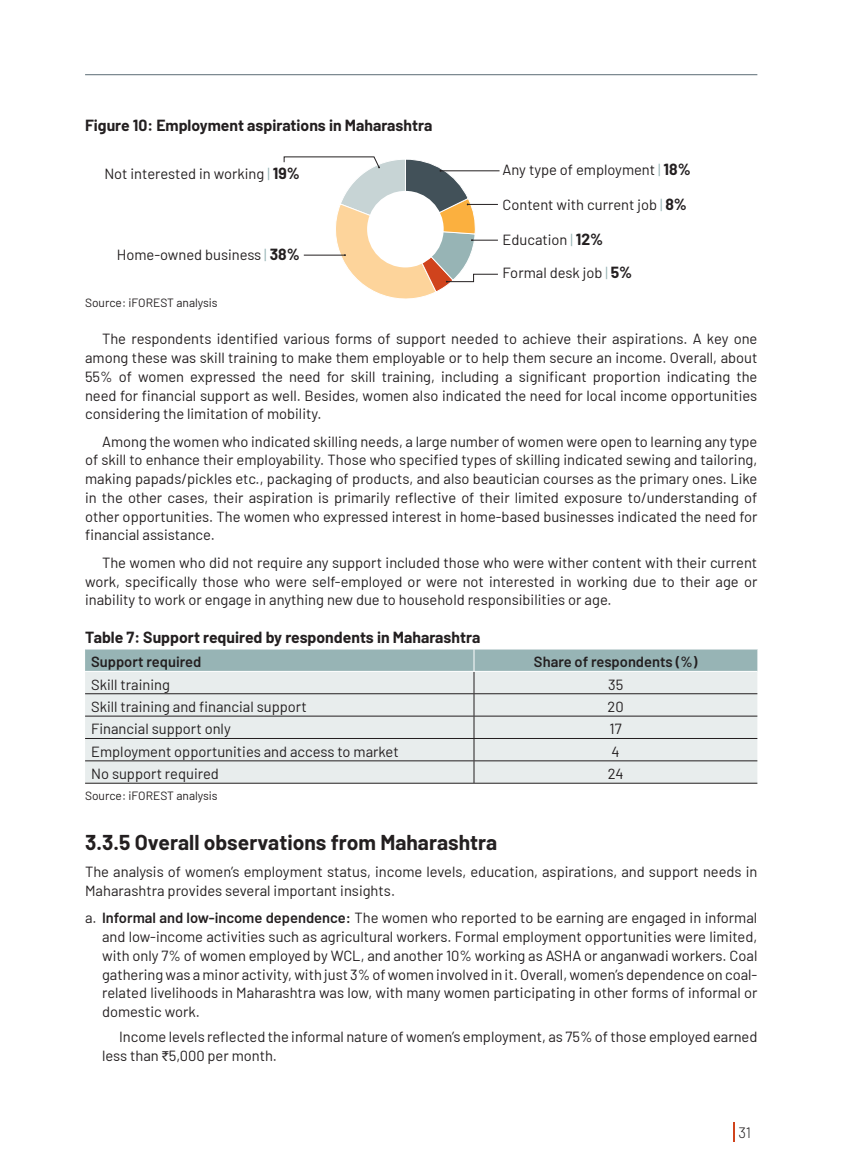
<style>
.page{position:relative;width:851px;height:1170px;background:#fff}
.page>*{position:absolute;margin:0;border:0;box-sizing:border-box;transform-origin:0 0}
.t1{font:700 21px "Barlow";color:#231f20}
.t2{font:700 15.75px "Barlow";color:#231f20}
.t3{font:300 15px "Barlow";color:#231f20}
.t4{font:14.7px/18.8px "Barlow";color:#231f20;text-align:justify}
.t5{font:600 14.7px "Barlow";color:#231f20}
.t6{font:12px "Barlow";color:#231f20}
.s1{color:#97b4b5}
.s2{font-weight:700;font-size:15.75px}
.s3{font-weight:600}
.s4{font-family:"ITF Rupee"}
</style>
<div class="page">
<hr style="left:85px;top:74px;width:672px;height:1px;background:#63737b">
<svg style="left:733px;top:1122px;width:1px;height:19px"></svg>
<hr style="left:85px;top:782px;width:389px;height:1px;background:#231f20">
<hr style="left:474px;top:782px;width:283px;height:1px;background:#231f20">
<svg style="left:85px;top:649px;width:672px;height:133px;background:#d4dddd"></svg>
<hr style="left:85px;top:671px;width:389px;height:1px;background:#fff">
<hr style="left:474px;top:671px;width:283px;height:1px;background:#fff">
<hr style="left:440px;top:170px;width:59px;height:1px;background:#231f20">
<svg style="left:283px;top:156px;width:215px;height:143px"></svg>
<p class="t2" style="left:85px;top:114px;width:349px">Figure 10: Employment aspirations in Maharashtra</p>
<p class="t4" style="left:104px;top:163px;width:197px">Not interested in working <span class="s1">|</span> <span class="s2">19%</span></p>
<p class="t4" style="left:117px;top:244px;width:184px">Home-owned business <span class="s1">|</span> <span class="s2">38%</span></p>
<p class="t4" style="left:502px;top:159px;width:189px">Any type of employment <span class="s1">|</span> <span class="s2">18%</span></p>
<p class="t4" style="left:502px;top:194px;width:186px">Content with current job <span class="s1">|</span> <span class="s2">8%</span></p>
<p class="t4" style="left:502px;top:229px;width:102px">Education <span class="s1">|</span> <span class="s2">12%</span></p>
<p class="t4" style="left:502px;top:262px;width:131px">Formal desk job <span class="s1">|</span> <span class="s2">5%</span></p>
<p class="t6" style="left:85px;top:294px;width:134px">Source: iFOREST analysis</p>
<p class="t4" style="left:85px;top:328px;width:673px;text-indent:17px">The respondents identified various forms of support needed to achieve their aspirations. A key one among these was skill training to make them employable or to help them secure an income. Overall, about 55% of women expressed the need for skill training, including a significant proportion indicating the need for financial support as well. Besides, women also indicated the need for local income opportunities considering the limitation of mobility.</p>
<p class="t4" style="left:85px;top:431px;width:673px;text-indent:17px">Among the women who indicated skilling needs, a large number of women were open to learning any type of skill to enhance their employability. Those who specified types of skilling indicated sewing and tailoring, making papads/pickles etc., packaging of products, and also beautician courses as the primary ones. Like in the other cases, their aspiration is primarily reflective of their limited exposure to/understanding of other opportunities. The women who expressed interest in home-based businesses indicated the need for financial assistance.</p>
<p class="t4" style="left:85px;top:552px;width:673px;text-indent:17px">The women who did not require any support included those who were wither content with their current work, specifically those who were self-employed or were not interested in working due to their age or inability to work or engage in anything new due to household responsibilities or age.</p>
<p class="t2" style="left:85px;top:625px;width:397px">Table 7: Support required by respondents in Maharashtra</p>
<p class="t5" style="left:91px;top:651px;width:112px">Support required</p>
<p class="t5" style="left:534px;top:651px;width:165px">Share of respondents (%)</p>
<p class="t4" style="left:91px;top:673px;width:80px">Skill training</p>
<p class="t4" style="left:608px;top:673px;width:17px">35</p>
<p class="t4" style="left:91px;top:696px;width:217px">Skill training and financial support</p>
<p class="t4" style="left:607px;top:696px;width:18px">20</p>
<p class="t4" style="left:91px;top:718px;width:141px">Financial support only</p>
<p class="t4" style="left:609px;top:718px;width:14px">17</p>
<p class="t4" style="left:91px;top:740px;width:309px">Employment opportunities and access to market</p>
<p class="t4" style="left:611px;top:740px;width:10px">4</p>
<p class="t4" style="left:91px;top:763px;width:129px">No support required</p>
<p class="t4" style="left:607px;top:763px;width:17px">24</p>
<p class="t6" style="left:85px;top:786px;width:134px">Source: iFOREST analysis</p>
<h1 class="t1" style="left:85px;top:826px;width:413px">3.3.5 Overall observations from Maharashtra</h1>
<p class="t4" style="left:85px;top:861px;width:673px">The analysis of women’s employment status, income levels, education, aspirations, and support needs in<br>Maharashtra provides several important insights.</p>
<p class="t4" style="left:102px;top:907px;width:656px;text-indent:-17px">a. <span class="s3">Informal and low-income dependence:</span> The women who reported to be earning are engaged in informal and low-income activities such as agricultural workers. Formal employment opportunities were limited, with only 7% of women employed by WCL, and another 10% working as ASHA or anganwadi workers. Coal gathering was a minor activity, with just 3% of women involved in it. Overall, women’s dependence on coal&shy;related livelihoods in Maharashtra was low, with many women participating in other forms of informal or domestic work.</p>
<p class="t4" style="left:102px;top:1026px;width:656px;text-indent:17px">Income levels reflected the informal nature of women’s employment, as 75% of those employed earned less than <span class="s4">I</span>5,000 per month.</p>
<p class="t3" style="left:738px;top:1121px;width:14px">31</p>
</div>
